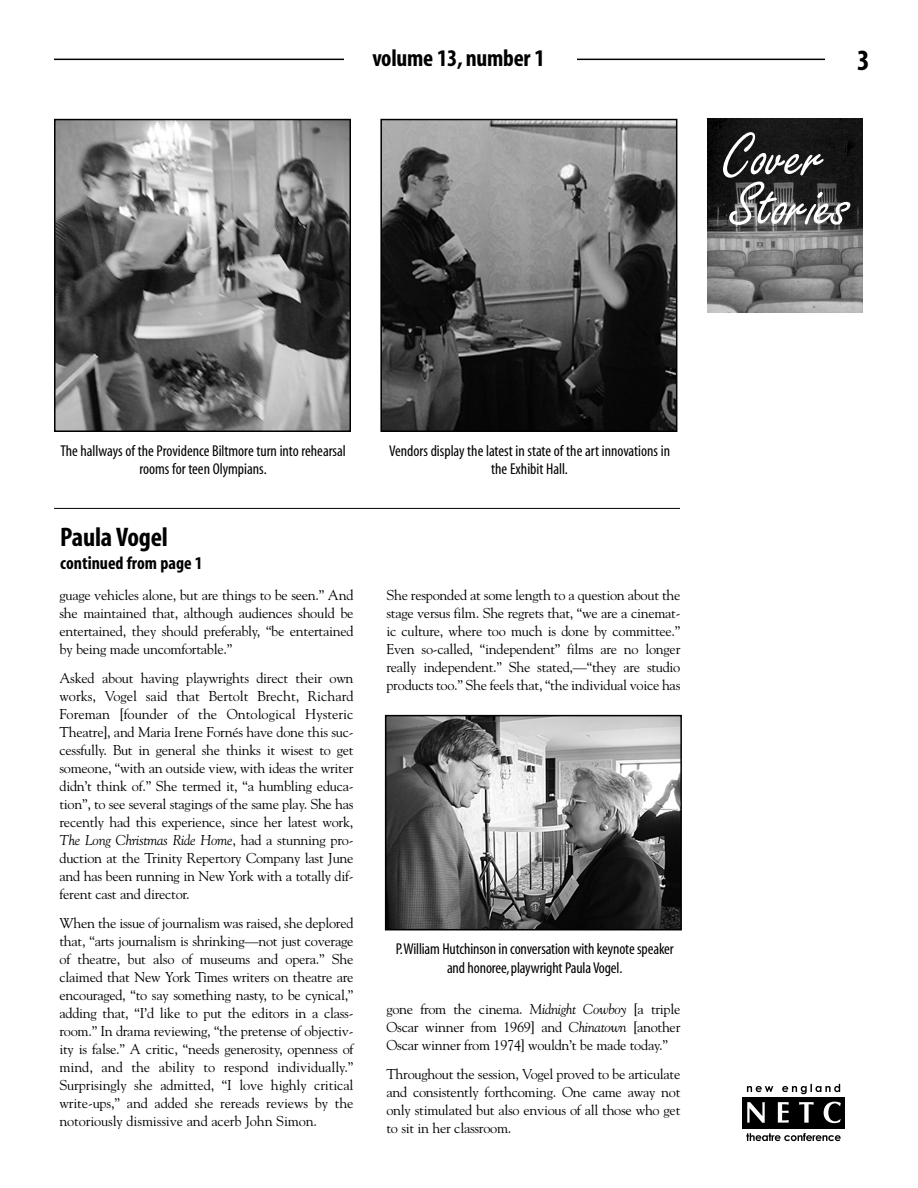
<style>
.page{position:relative;width:918px;height:1188px;background:#fff}
.page>*{position:absolute;margin:0;border:0;box-sizing:border-box;transform-origin:0 0}
.t1{font:63.15px/49.5px "Freestyle Script";letter-spacing:-.01em;color:#fff}
.t2{font:700 condensed 29.55px "Myriad";color:#000}
.t3{font:700 condensed 27px "Myriad";letter-spacing:-.01em;color:#000}
.t4{font:700 condensed 24px "Myriad";letter-spacing:-.01em;color:#000}
.t5{font:700 condensed 18px "Myriad";color:#000}
.t6{font:condensed 15.75px/18.8px "Myriad";color:#000;text-align:center}
.t7{font:14.25px/18px "Goudy";letter-spacing:-.02em;color:#000;text-align:justify}
.s1{font-style:italic}
</style>
<div class="page">
<hr style="left:54px;top:59px;width:771px;height:1px;background:#000">
<div style="left:344px;top:41px;width:232px;height:51px;background:#fff"></div>
<div style="left:743px;top:1097px;width:102px;height:32px;background:#000"></div>
<svg style="left:747px;top:1084px;width:93px;height:10px"></svg>
<svg style="left:746px;top:1133px;width:95px;height:8px"></svg>
<svg style="left:747px;top:1102px;width:94px;height:21px"></svg>
<img style="left:707px;top:119px;width:156px;height:193px">
<img style="left:57px;top:122px;width:291px;height:307px">
<div style="left:54px;top:119px;width:297px;height:313px;border:2px solid #000"></div>
<img style="left:383px;top:122px;width:291px;height:307px">
<div style="left:380px;top:119px;width:297px;height:313px;border:2px solid #000"></div>
<img style="left:388px;top:718px;width:291px;height:209px">
<div style="left:385px;top:715px;width:297px;height:215px;border:2px solid #000"></div>
<hr style="left:54px;top:508px;width:626px;height:1px;background:#000">
<h3 class="t4" style="left:372px;top:49px;width:174px">volume 13, number 1</h3>
<h2 class="t2" style="left:857px;top:48px;width:14px">3</h2>
<h1 class="t1" style="left:723px;top:140px;width:127px">Cover<br>Stories</h1>
<p class="t6" style="left:60px;top:442px;width:287px">The hallways of the Providence Biltmore turn into rehearsal rooms for teen Olympians.</p>
<p class="t6" style="left:389px;top:442px;width:282px">Vendors display the latest in state of the art innovations in the Exhibit Hall.</p>
<h3 class="t3" style="left:60px;top:527px;width:109px">Paula Vogel</h3>
<p class="t5" style="left:60px;top:556px;width:144px">continued from page 1</p>
<p class="t7" style="left:60px;top:587px;width:296px">guage vehicles alone, but are things to be seen.” And she maintained that, although audiences should be entertained, they should preferably, “be entertained by being made uncomfortable.”</p>
<p class="t7" style="left:60px;top:670px;width:296px">Asked about having playwrights direct their own works, Vogel said that Bertolt Brecht, Richard Foreman [founder of the Ontological Hysteric Theatre], and Maria Irene Fornés have done this suc&shy;cessfully. But in general she thinks it wisest to get someone, “with an outside view, with ideas the writer didn’t think of.” She termed it, “a humbling educa&shy;tion”, to see several stagings of the same play. She has recently had this experience, since her latest work, <span class="s1">The Long Christmas Ride Home</span>, had a stunning pro&shy;duction at the Trinity Repertory Company last June and has been running in New York with a totally dif&shy;ferent cast and director.</p>
<p class="t7" style="left:60px;top:915px;width:296px">When the issue of journalism was raised, she deplored that, “arts journalism is shrinking—not just coverage of theatre, but also of museums and opera.” She claimed that New York Times writers on theatre are encouraged, “to say something nasty, to be cynical,” adding that, “I’d like to put the editors in a class&shy;room.” In drama reviewing, “the pretense of objectiv&shy;ity is false.” A critic, “needs generosity, openness of mind, and the ability to respond individually.” Surprisingly she admitted, “I love highly critical write-ups,” and added she rereads reviews by the notoriously dismissive and acerb John Simon.</p>
<p class="t7" style="left:386px;top:588px;width:296px">She responded at some length to a question about the stage versus film. She regrets that, “we are a cinemat&shy;ic culture, where too much is done by committee.” Even so-called, “independent” films are no longer really independent.” She stated,—“they are studio products too.” She feels that, “the individual voice has</p>
<p class="t6" style="left:396px;top:941px;width:280px">P.William Hutchinson in conversation with keynote speaker and honoree,playwright Paula Vogel.</p>
<p class="t7" style="left:386px;top:1002px;width:296px">gone from the cinema. <span class="s1">Midnight Cowboy</span> [a triple Oscar winner from 1969] and <span class="s1">Chinatown</span> [another Oscar winner from 1974] wouldn’t be made today.”</p>
<p class="t7" style="left:386px;top:1066px;width:296px">Throughout the session, Vogel proved to be articulate and consistently forthcoming. One came away not only stimulated but also envious of all those who get to sit in her classroom.</p>
</div>
